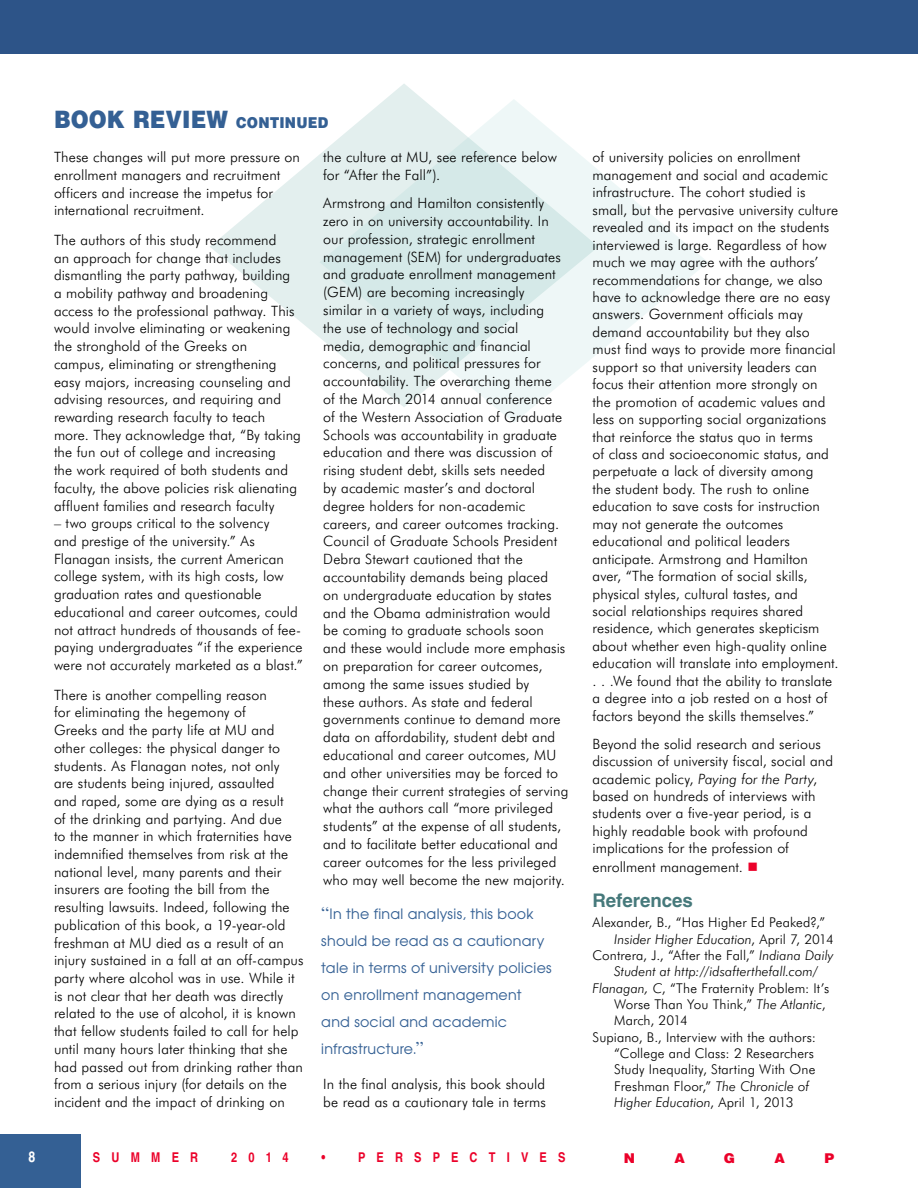
<style>
.page{position:relative;width:918px;height:1188px;background:#fff}
.page>*{position:absolute;margin:0;border:0;box-sizing:border-box;transform-origin:0 0}
.headline_text{font:900 24px "Helvetica";letter-spacing:.005em;color:#346094;scale:.9 1}
.subhead_text{font:700 18.75px "Helvetica";letter-spacing:-.005em;color:#46797b}
.t1{font:700 condensed 15px "Helvetica";color:#fff}
.t2{font:300 14.25px/17.7px "Futura BT";letter-spacing:.005em;color:#000}
.Pull_Quote{font:14.25px/27px "Avant Garde";letter-spacing:.015em;color:#346094}
.References{font:300 13.5px/16.4px "Futura BT";letter-spacing:.01em;color:#000}
.References-2{font:italic 300 13.5px/16.4px "Futura BT";letter-spacing:.005em;color:#000;text-align:center}
.t3{font:700 condensed 13.5px "Helvetica";letter-spacing:.825em;color:#eb0029}
.t4{font:900 13.5px "Helvetica";color:#eb0029}
.s1{font-size:15px}
.s2{font-family:"Times";font-size:18px}
.s3{font-style:italic}
.s4{color:#eb0029}
.s5{font-style:normal}
</style>
<div class="page">
<div style="left:0;top:1134px;width:81px;height:54px;background:#346094"></div>
<svg style="left:210px;top:84px;width:212px;height:254px"></svg>
<svg style="left:320px;top:99px;width:388px;height:323px"></svg>
<div style="left:0;top:0;width:918px;height:54px;background:#2d5488"></div>
<p class="headline_text" style="left:54px;top:103px;width:306px">BOOK REVIEW <span class="s1">CONTINUED</span></p>
<p class="t2" style="left:54px;top:148px;width:248px">These changes will put more pressure on enrollment managers and recruitment officers and increase the impetus for international recruitment.</p>
<p class="t2" style="left:54px;top:231px;width:249px">The authors of this study recommend<br>an approach for change that includes dismantling the party pathway, building a mobility pathway and broadening access to the professional pathway. This would involve eliminating or weakening the stronghold of the Greeks on campus, eliminating or strengthening easy majors, increasing counseling and advising resources, and requiring and rewarding research faculty to teach more. They acknowledge that, “By taking the fun out of college and increasing<br>the work required of both students and faculty, the above policies risk alienating affluent families and research faculty</p>
<p class="t2" style="left:54px;top:514px;width:250px">– two groups critical to the solvency<br>and prestige of the university.” As Flanagan insists, the current American college system, with its high costs, low graduation rates and questionable educational and career outcomes, could not attract hundreds of thousands of fee&shy;paying undergraduates “if the experience were not accurately marketed as a blast.”</p>
<p class="t2" style="left:54px;top:686px;width:251px">There is another compelling reason<br>for eliminating the hegemony of<br>Greeks and the party life at MU and other colleges: the physical danger to students. As Flanagan notes, not only<br>are students being injured, assaulted<br>and raped, some are dying as a result<br>of the drinking and partying. And due<br>to the manner in which fraternities have indemnified themselves from risk at the national level, many parents and their insurers are footing the bill from the resulting lawsuits. Indeed, following the publication of this book, a 19-year-old freshman at MU died as a result of an injury sustained in a fall at an off-campus party where alcohol was in use. While it is not clear that her death was directly related to the use of alcohol, it is known that fellow students failed to call for help until many hours later thinking that she had passed out from drinking rather than from a serious injury (for details on the incident and the impact of drinking on</p>
<p class="t2" style="left:323px;top:148px;width:235px">the culture at MU, see reference below for “After the Fall”).</p>
<p class="t2" style="left:323px;top:194px;width:247px">Armstrong and Hamilton consistently zero in on university accountability. In our profession, strategic enrollment management (SEM) for undergraduates and graduate enrollment management (GEM) are becoming increasingly<br>similar in a variety of ways, including<br>the use of technology and social<br>media, demographic and financial concerns, and political pressures for accountability. The overarching theme<br>of the March 2014 annual conference<br>of the Western Association of Graduate Schools was accountability in graduate education and there was discussion of rising student debt, skills sets needed<br>by academic master’s and doctoral degree holders for non-academic careers, and career outcomes tracking.<br>Council of Graduate Schools President Debra Stewart cautioned that the accountability demands being placed<br>on undergraduate education by states and the Obama administration would be coming to graduate schools soon and these would include more emphasis on preparation for career outcomes, among the same issues studied by<br>these authors. As state and federal governments continue to demand more data on affordability, student debt and educational and career outcomes, MU and other universities may be forced to change their current strategies of serving what the authors call “more privileged students” at the expense of all students, and to facilitate better educational and career outcomes for the less privileged who may well become the new majority.</p>
<p class="Pull_Quote" style="left:321px;top:900px;width:232px"><span class="s2">“</span>In the final analysis, this book should be read as a cautionary tale in terms of university policies on enrollment management and social and academic infrastructure.<span class="s2">”</span></p>
<p class="t2" style="left:323px;top:1075px;width:224px">In the final analysis, this book should be read as a cautionary tale in terms</p>
<p class="t2" style="left:593px;top:149px;width:248px">of university policies on enrollment management and social and academic infrastructure. The cohort studied is small, but the pervasive university culture revealed and its impact on the students interviewed is large. Regardless of how much we may agree with the authors’ recommendations for change, we also have to acknowledge there are no easy answers. Government officials may demand accountability but they also must find ways to provide more financial support so that university leaders can focus their attention more strongly on the promotion of academic values and less on supporting social organizations that reinforce the status quo in terms<br>of class and socioeconomic status, and perpetuate a lack of diversity among<br>the student body. The rush to online education to save costs for instruction may not generate the outcomes educational and political leaders anticipate. Armstrong and Hamilton aver, “The formation of social skills, physical styles, cultural tastes, and<br>social relationships requires shared residence, which generates skepticism about whether even high-quality online education will translate into employment. . . .We found that the ability to translate a degree into a job rested on a host of factors beyond the skills themselves.”</p>
<p class="t2" style="left:593px;top:735px;width:242px">Beyond the solid research and serious discussion of university fiscal, social and academic policy, <span class="s3">Paying for the Party</span>, based on hundreds of interviews with students over a five-year period, is a highly readable book with profound implications for the profession of enrollment management. <span class="s4">■</span></p>
<p class="subhead_text" style="left:593px;top:889px;width:102px">References</p>
<p class="References" style="left:614px;top:914px;width:221px;text-indent:-22px">Alexander, B., “Has Higher Ed Peaked?,”<br><span class="s3">Insider Higher Education</span>, April 7, 2014</p>
<p class="References-2" style="left:593px;top:947px;width:243px"><span class="s5">Contrera, J., “After the Fall,”</span> Indiana Daily<br>Student at http://idsafterthefall.com/</p>
<p class="References" style="left:614px;top:980px;width:217px;text-indent:-22px"><span class="s3">Flanagan, C</span>, “The Fraternity Problem: It’s<br>Worse Than You Think,” <span class="s3">The Atlantic</span>,<br>March, 2014</p>
<p class="References" style="left:614px;top:1029px;width:203px;text-indent:-22px">Supiano, B., Interview with the authors: “College and Class: 2 Researchers Study Inequality, Starting With One Freshman Floor,” <span class="s3">The Chronicle of Higher Education</span>, April 1, 2013</p>
<p class="t1" style="left:28px;top:1148px;width:8px">8</p>
<p class="t3" style="left:93px;top:1149px;width:107px">SUMMER</p>
<p class="t3" style="left:231px;top:1149px;width:59px">2014</p>
<p class="t3" style="left:321px;top:1149px;width:5px">•</p>
<p class="t3" style="left:358px;top:1149px;width:209px">PERSPECTIVES</p>
<p class="t4" style="left:624px;top:1149px;width:13px">N</p>
<p class="t4" style="left:674px;top:1149px;width:12px">A</p>
<p class="t4" style="left:724px;top:1149px;width:13px">G</p>
<p class="t4" style="left:774px;top:1149px;width:12px">A</p>
<p class="t4" style="left:824px;top:1149px;width:11px">P</p>
</div>
